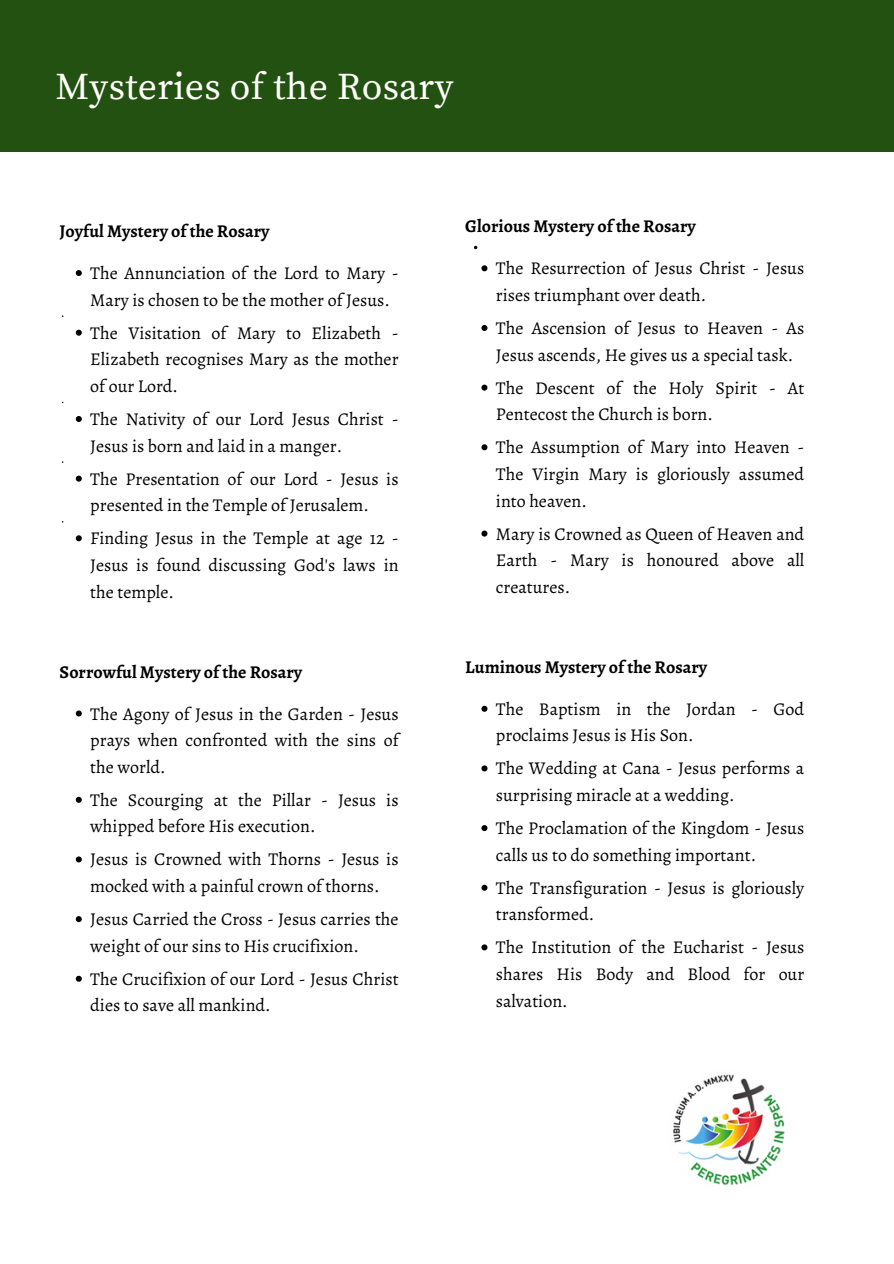
<style>
.page{position:relative;width:894px;height:1264px;background:#fff}
.page>*{position:absolute;margin:0;border:0;box-sizing:border-box;transform-origin:0 0}
.t1{font:37.5px "Source Serif Pro";letter-spacing:.005em;color:#fffefb}
.t2{font:18px/26.7px "Alegreya";color:#000}
.t3{font:700 18px "Alegreya";color:#000}
</style>
<div class="page">
<svg style="left:76px;top:270px;width:6px;height:6px"></svg>
<svg style="left:76px;top:330px;width:6px;height:6px"></svg>
<svg style="left:76px;top:416px;width:6px;height:6px"></svg>
<svg style="left:76px;top:475px;width:6px;height:6px"></svg>
<svg style="left:76px;top:535px;width:6px;height:6px"></svg>
<svg style="left:76px;top:710px;width:6px;height:6px"></svg>
<svg style="left:76px;top:796px;width:6px;height:6px"></svg>
<svg style="left:76px;top:856px;width:6px;height:6px"></svg>
<svg style="left:76px;top:916px;width:6px;height:6px"></svg>
<svg style="left:76px;top:975px;width:6px;height:6px"></svg>
<div style="left:0;top:0;width:893px;height:152px;background:#225111"></div>
<img style="left:673px;top:1074px;width:112px;height:112px">
<svg style="left:481px;top:265px;width:6px;height:6px"></svg>
<svg style="left:481px;top:325px;width:6px;height:6px"></svg>
<svg style="left:481px;top:384px;width:6px;height:6px"></svg>
<svg style="left:481px;top:444px;width:6px;height:6px"></svg>
<svg style="left:481px;top:530px;width:6px;height:6px"></svg>
<svg style="left:481px;top:705px;width:6px;height:6px"></svg>
<svg style="left:481px;top:765px;width:6px;height:6px"></svg>
<svg style="left:481px;top:825px;width:6px;height:6px"></svg>
<svg style="left:481px;top:884px;width:6px;height:6px"></svg>
<svg style="left:481px;top:944px;width:6px;height:6px"></svg>
<p class="t1" style="left:55px;top:64px;width:400px">Mysteries of the Rosary</p>
<h1 class="t3" style="left:60px;top:219px;width:211px">Joyful Mystery of the Rosary</h1>
<p class="t2" style="left:90px;top:260px;width:310px">The Annunciation of the Lord to Mary -<br>Mary is chosen to be the mother of Jesus.</p>
<p class="t2" style="left:90px;top:319px;width:310px;text-align:justify">The Visitation of Mary to Elizabeth - Elizabeth recognises Mary as the mother of our Lord.</p>
<p class="t2" style="left:90px;top:405px;width:310px">The Nativity of our Lord Jesus Christ -<br>Jesus is born and laid in a manger.</p>
<p class="t2" style="left:90px;top:465px;width:310px">The Presentation of our Lord - Jesus is presented in the Temple of Jerusalem.</p>
<p class="t2" style="left:90px;top:525px;width:310px;text-align:justify">Finding Jesus in the Temple at age 12 - Jesus is found discussing God's laws in the temple.</p>
<p class="t3" style="left:60px;top:659px;width:244px">Sorrowful Mystery of the Rosary</p>
<p class="t2" style="left:90px;top:700px;width:310px;text-align:justify">The Agony of Jesus in the Garden - Jesus prays when confronted with the sins of the world.</p>
<p class="t2" style="left:90px;top:786px;width:310px">The Scourging at the Pillar - Jesus is whipped before His execution.</p>
<p class="t2" style="left:90px;top:846px;width:310px">Jesus is Crowned with Thorns - Jesus is mocked with a painful crown of thorns.</p>
<p class="t2" style="left:90px;top:905px;width:310px">Jesus Carried the Cross - Jesus carries the weight of our sins to His crucifixion.</p>
<p class="t2" style="left:90px;top:965px;width:310px">The Crucifixion of our Lord - Jesus Christ dies to save all mankind.</p>
<p class="t3" style="left:465px;top:214px;width:232px">Glorious Mystery of the Rosary</p>
<p class="t2" style="left:496px;top:255px;width:310px">The Resurrection of Jesus Christ - Jesus rises triumphant over death.</p>
<p class="t2" style="left:496px;top:314px;width:310px">The Ascension of Jesus to Heaven - As<br>Jesus ascends, He gives us a special task.</p>
<p class="t2" style="left:496px;top:374px;width:310px">The Descent of the Holy Spirit - At<br>Pentecost the Church is born.</p>
<p class="t2" style="left:496px;top:434px;width:310px;text-align:justify">The Assumption of Mary into Heaven - The Virgin Mary is gloriously assumed into heaven.</p>
<p class="t2" style="left:496px;top:520px;width:310px;text-align:justify">Mary is Crowned as Queen of Heaven and Earth - Mary is honoured above all creatures.</p>
<p class="t3" style="left:465px;top:654px;width:243px">Luminous Mystery of the Rosary</p>
<p class="t2" style="left:496px;top:695px;width:310px">The Baptism in the Jordan - God proclaims Jesus is His Son.</p>
<p class="t2" style="left:496px;top:755px;width:310px">The Wedding at Cana - Jesus performs a surprising miracle at a wedding.</p>
<p class="t2" style="left:496px;top:814px;width:310px">The Proclamation of the Kingdom - Jesus calls us to do something important.</p>
<p class="t2" style="left:496px;top:874px;width:310px">The Transfiguration - Jesus is gloriously transformed.</p>
<p class="t2" style="left:496px;top:934px;width:310px;text-align:justify">The Institution of the Eucharist - Jesus shares His Body and Blood for our salvation.</p>
</div>
